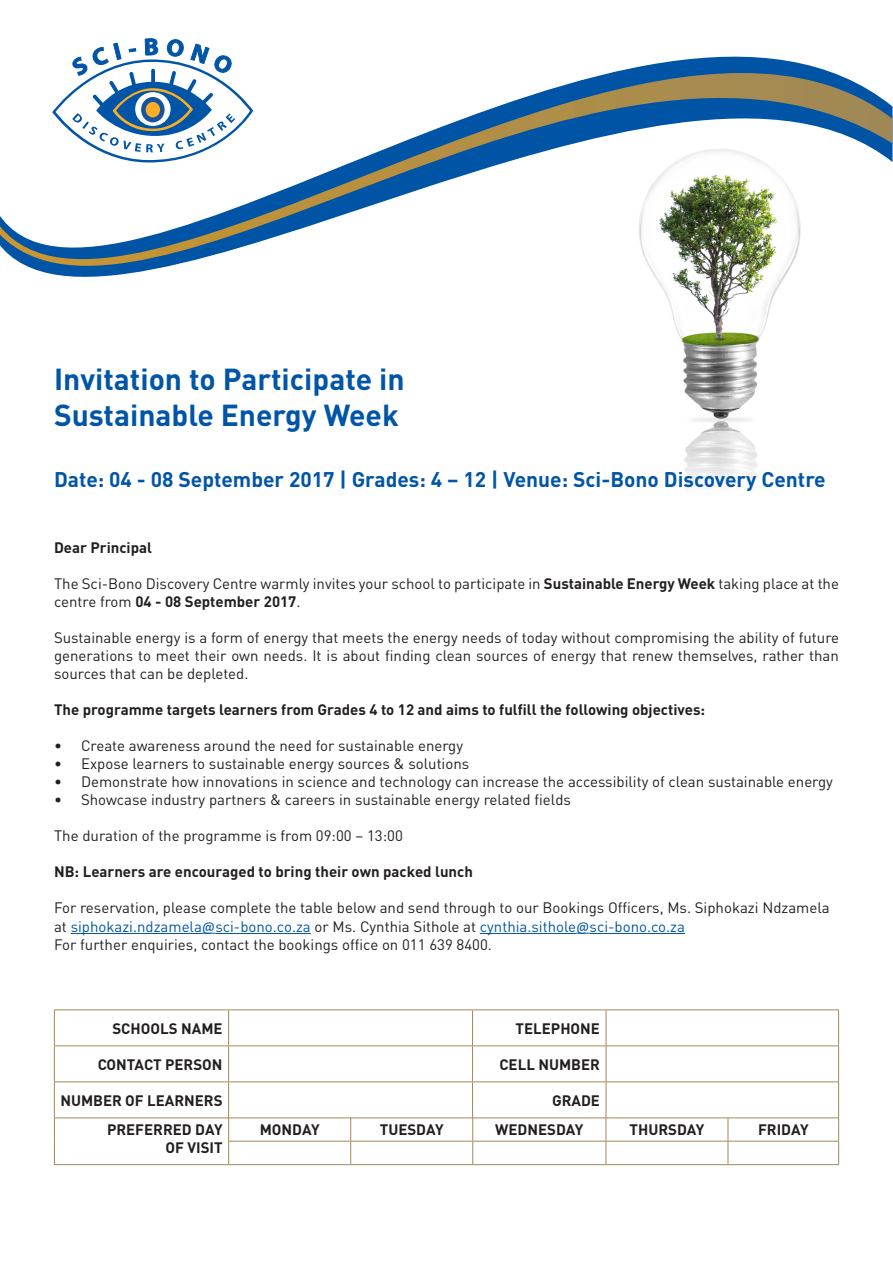
<style>
.page{position:relative;width:893px;height:1263px;background:#fff}
.page>*{position:absolute;margin:0;border:0;box-sizing:border-box;transform-origin:0 0}
.t1{font:700 30px "DIN Pro";color:#0155a7}
.t2{font:700 21px "DIN Pro";color:#0155a7}
.t3{font:15px/18px "DIN Pro";color:#231f20}
.t4{font:700 15px/18px "DIN Pro";color:#231f20;text-align:right}
.s1{font-weight:700}
.s2{color:#0155a7}
.s3{font-family:"Calibri";color:#0155a7}
</style>
<div class="page">
<img style="left:684px;top:392px;width:74px;height:90px">
<svg style="left:670px;top:305px;width:101px;height:87px"></svg>
<hr style="left:71px;top:933px;width:131px;height:1px;background:#0155a7">
<svg style="left:202px;top:933px;width:13px;height:1px"></svg>
<hr style="left:215px;top:933px;width:96px;height:1px;background:#0155a7">
<hr style="left:480px;top:933px;width:96px;height:1px;background:#0155a7">
<svg style="left:576px;top:933px;width:14px;height:1px"></svg>
<hr style="left:590px;top:933px;width:95px;height:1px;background:#0155a7">
<hr style="left:54px;top:1009px;width:175px;height:1px;background:#a18a59">
<hr style="left:54px;top:1010px;width:1px;height:35px;background:#a18a59">
<hr style="left:229px;top:1009px;width:243px;height:1px;background:#a18a59">
<hr style="left:228px;top:1010px;width:1px;height:35px;background:#a18a59">
<hr style="left:472px;top:1009px;width:134px;height:1px;background:#a18a59">
<hr style="left:472px;top:1010px;width:1px;height:35px;background:#a18a59">
<hr style="left:606px;top:1009px;width:233px;height:1px;background:#a18a59">
<hr style="left:606px;top:1010px;width:1px;height:35px;background:#a18a59">
<hr style="left:838px;top:1010px;width:1px;height:35px;background:#a18a59">
<hr style="left:54px;top:1045px;width:175px;height:1px;background:#a18a59">
<hr style="left:54px;top:1046px;width:1px;height:35px;background:#a18a59">
<hr style="left:229px;top:1045px;width:243px;height:1px;background:#a18a59">
<hr style="left:228px;top:1046px;width:1px;height:35px;background:#a18a59">
<hr style="left:472px;top:1045px;width:134px;height:1px;background:#a18a59">
<hr style="left:472px;top:1046px;width:1px;height:35px;background:#a18a59">
<hr style="left:606px;top:1045px;width:233px;height:1px;background:#a18a59">
<hr style="left:606px;top:1046px;width:1px;height:35px;background:#a18a59">
<hr style="left:838px;top:1046px;width:1px;height:35px;background:#a18a59">
<hr style="left:54px;top:1081px;width:175px;height:1px;background:#a18a59">
<hr style="left:54px;top:1082px;width:1px;height:35px;background:#a18a59">
<hr style="left:229px;top:1081px;width:243px;height:1px;background:#a18a59">
<hr style="left:228px;top:1082px;width:1px;height:35px;background:#a18a59">
<hr style="left:472px;top:1081px;width:134px;height:1px;background:#a18a59">
<hr style="left:472px;top:1082px;width:1px;height:35px;background:#a18a59">
<hr style="left:606px;top:1081px;width:233px;height:1px;background:#a18a59">
<hr style="left:606px;top:1082px;width:1px;height:35px;background:#a18a59">
<hr style="left:838px;top:1082px;width:1px;height:35px;background:#a18a59">
<hr style="left:54px;top:1117px;width:175px;height:1px;background:#a18a59">
<hr style="left:229px;top:1117px;width:243px;height:1px;background:#a18a59">
<hr style="left:472px;top:1117px;width:134px;height:1px;background:#a18a59">
<hr style="left:606px;top:1117px;width:233px;height:1px;background:#a18a59">
<svg style="left:0;top:56px;width:892px;height:249px"></svg>
<svg style="left:54px;top:1118px;width:1px;height:46px"></svg>
<hr style="left:54px;top:1164px;width:175px;height:1px;background:#a38859">
<hr style="left:228px;top:1141px;width:123px;height:1px;background:#a38859">
<svg style="left:228px;top:1118px;width:1px;height:46px"></svg>
<hr style="left:351px;top:1141px;width:122px;height:1px;background:#a38859">
<svg style="left:350px;top:1118px;width:1px;height:46px"></svg>
<hr style="left:473px;top:1141px;width:133px;height:1px;background:#a38859">
<svg style="left:472px;top:1118px;width:1px;height:46px"></svg>
<hr style="left:606px;top:1141px;width:122px;height:1px;background:#a38859">
<svg style="left:606px;top:1118px;width:1px;height:46px"></svg>
<hr style="left:728px;top:1141px;width:111px;height:1px;background:#a38859">
<svg style="left:728px;top:1118px;width:1px;height:46px"></svg>
<svg style="left:838px;top:1118px;width:1px;height:46px"></svg>
<hr style="left:229px;top:1164px;width:122px;height:1px;background:#a38859">
<hr style="left:351px;top:1164px;width:122px;height:1px;background:#a38859">
<hr style="left:473px;top:1164px;width:133px;height:1px;background:#a38859">
<hr style="left:606px;top:1164px;width:122px;height:1px;background:#a38859">
<hr style="left:728px;top:1164px;width:111px;height:1px;background:#a38859">
<div style="left:39px;top:23px;width:229px;height:154px;background:#fff"></div>
<svg style="left:52px;top:38px;width:201px;height:124px"></svg>
<p class="t1" style="left:54px;top:358px;width:352px">Invitation to Participate in</p>
<p class="t1" style="left:54px;top:394px;width:346px">Sustainable Energy Week</p>
<p class="t2" style="left:54px;top:465px;width:773px">Date: 04 - 08 September 2017 | Grades: 4 – 12 | Venue: Sci-Bono Discovery Centre</p>
<p class="t4" style="left:54px;top:538px;width:99px">Dear Principal</p>
<p class="t3" style="left:54px;top:574px;width:786px">The Sci-Bono Discovery Centre warmly invites your school to participate in <span class="s1">Sustainable Energy Week</span> taking place at the centre from <span class="s1">04 - 08 September 2017</span>.</p>
<p class="t3" style="left:54px;top:628px;width:786px;text-align:justify">Sustainable energy is a form of energy that meets the energy needs of today without compromising the ability of future generations to meet their own needs. It is about finding clean sources of energy that renew themselves, rather than sources that can be depleted.</p>
<p class="t4" style="left:54px;top:700px;width:653px">The programme targets learners from Grades 4 to 12 and aims to fulfill the following objectives:</p>
<p class="t3" style="left:54px;top:736px;width:411px">• Create awareness around the need for sustainable energy</p>
<p class="t3" style="left:54px;top:754px;width:417px">• Expose learners to sustainable energy sources &amp; solutions</p>
<p class="t3" style="left:54px;top:772px;width:780px">• Demonstrate how innovations in science and technology can increase the accessibility of clean sustainable energy</p>
<p class="t3" style="left:54px;top:790px;width:518px">• Showcase industry partners &amp; careers in sustainable energy related fields</p>
<p class="t3" style="left:54px;top:826px;width:350px">The duration of the programme is from 09:00 – 13:00</p>
<p class="t4" style="left:54px;top:862px;width:420px">NB: Learners are encouraged to bring their own packed lunch</p>
<p class="t3" style="left:54px;top:898px;width:777px">For reservation, please complete the table below and send through to our Bookings Officers, Ms. Siphokazi Ndzamela at <span class="s2">siphokazi.ndzamela</span><span class="s3">@</span><span class="s2">sci-bono.co.za</span> or Ms. Cynthia Sithole at <span class="s2">cynthia.sithole</span><span class="s3">@</span><span class="s2">sci-bono.co.za<br></span>For further enquiries, contact the bookings office on 011 639 8400.</p>
<p class="t4" style="left:112px;top:1018px;width:112px">SCHOOLS NAME</p>
<p class="t4" style="left:516px;top:1018px;width:86px">TELEPHONE</p>
<p class="t4" style="left:98px;top:1054px;width:126px">CONTACT PERSON</p>
<p class="t4" style="left:499px;top:1054px;width:102px">CELL NUMBER</p>
<p class="t4" style="left:60px;top:1090px;width:164px">NUMBER OF LEARNERS</p>
<p class="t4" style="left:552px;top:1090px;width:49px">GRADE</p>
<p class="t4" style="left:107px;top:1120px;width:117px">PREFERRED DAY<br>OF VISIT</p>
<p class="t4" style="left:260px;top:1120px;width:61px">MONDAY</p>
<p class="t4" style="left:380px;top:1120px;width:65px">TUESDAY</p>
<p class="t4" style="left:495px;top:1120px;width:90px">WEDNESDAY</p>
<p class="t4" style="left:629px;top:1120px;width:76px">THURSDAY</p>
<p class="t4" style="left:758px;top:1120px;width:52px">FRIDAY</p>
</div>
